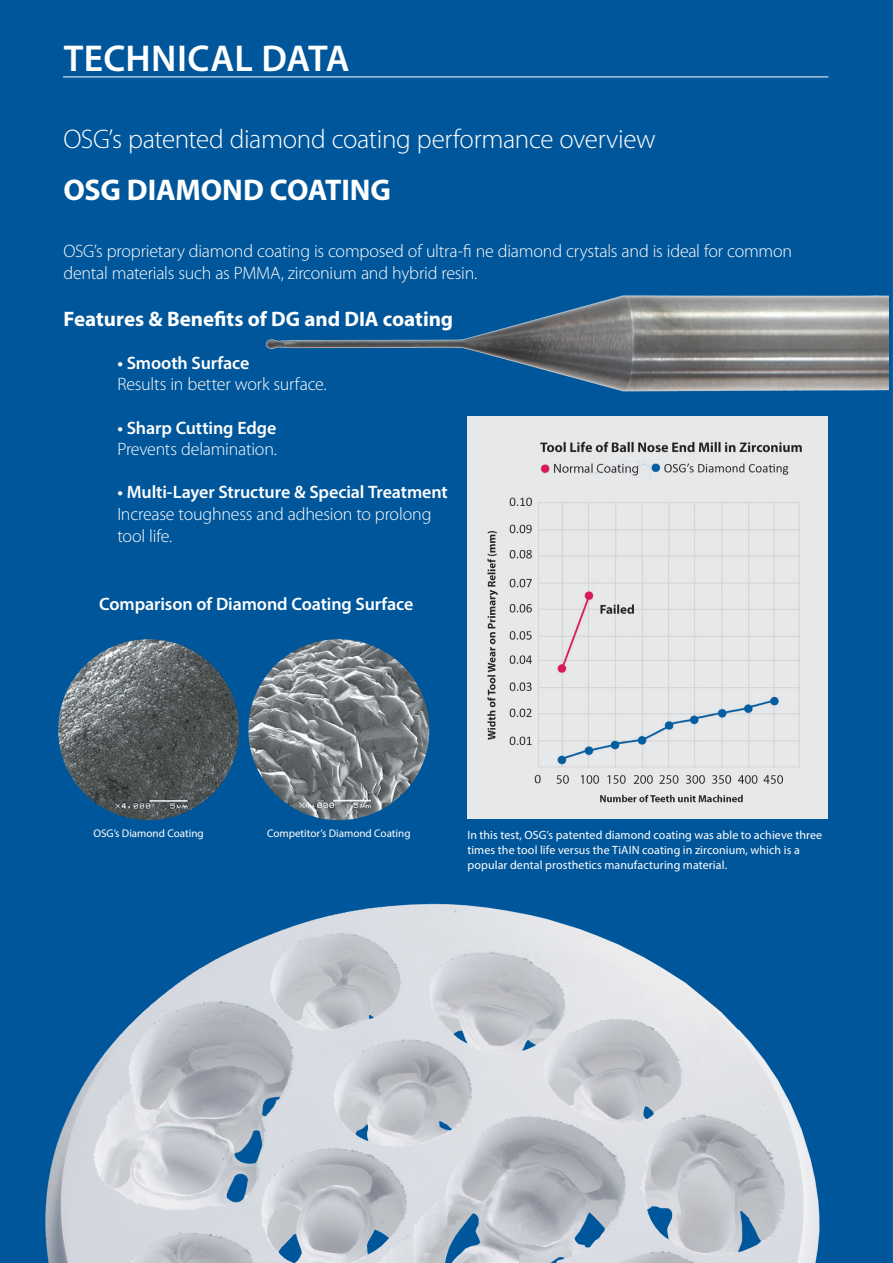
<style>
.page{position:relative;width:893px;height:1263px;background:#00569a}
.page>*{position:absolute;margin:0;border:0;box-sizing:border-box;transform-origin:0 0}
.t1{font:600 37.5px "Myriad Pro";letter-spacing:.005em;color:#fff}
.t2{font:700 30px "Myriad Pro";letter-spacing:-.005em;color:#fff}
.t3{font:300 27px "Myriad Pro";letter-spacing:-.015em;color:#fff}
.t4{font:700 21px "Myriad Pro";color:#fff}
.t5{font:300 18px "Myriad Pro";letter-spacing:-.015em;color:#fff}
.t6{font:600 18px "Myriad Pro";letter-spacing:-.005em;color:#fff}
.t7{font:12px "Myriad Pro";letter-spacing:.005em;color:#fff}
.t8{font:11.1px "Myriad Pro";color:#fff}
</style>
<div class="page">
<img style="left:243px;top:291px;width:646px;height:120px">
<img style="left:58px;top:639px;width:181px;height:181px;border-radius:90px">
<img style="left:248px;top:639px;width:181px;height:181px;border-radius:90px">
<img style="left:467px;top:416px;width:361px;height:402px">
<img style="left:33px;top:889px;width:802px;height:374px">
<hr style="left:63px;top:77px;width:765px;height:1px;background:#fff">
<p class="t1" style="left:64px;top:34px;width:287px">TECHNICAL DATA</p>
<p class="t3" style="left:63px;top:124px;width:594px">OSG’s patented diamond coating performance overview</p>
<p class="t2" style="left:63px;top:170px;width:329px">OSG DIAMOND COATING</p>
<p class="t5" style="left:63px;top:241px;width:730px">OSG’s proprietary diamond coating is composed of ultra-fi ne diamond crystals and is ideal for common</p>
<p class="t5" style="left:63px;top:263px;width:416px">dental materials such as PMMA, zirconium and hybrid resin.</p>
<p class="t4" style="left:63px;top:305px;width:391px">Features &amp; Benefits of DG and DIA coating</p>
<p class="t6" style="left:117px;top:351px;width:133px">• Smooth Surface</p>
<p class="t5" style="left:117px;top:374px;width:211px">Results in better work surface.</p>
<p class="t6" style="left:117px;top:416px;width:161px">• Sharp Cutting Edge</p>
<p class="t5" style="left:117px;top:439px;width:161px">Prevents delamination.</p>
<p class="t6" style="left:117px;top:481px;width:332px">• Multi-Layer Structure &amp; Special Treatment</p>
<p class="t5" style="left:117px;top:504px;width:316px">Increase toughness and adhesion to prolong</p>
<p class="t5" style="left:117px;top:526px;width:56px">tool life.</p>
<p class="t6" style="left:99px;top:592px;width:316px">Comparison of Diamond Coating Surface</p>
<p class="t8" style="left:93px;top:827px;width:112px">OSG’s Diamond Coating</p>
<p class="t8" style="left:267px;top:827px;width:145px">Competitor’s Diamond Coating</p>
<p class="t7" style="left:467px;top:827px;width:356px">In this test, OSG’s patented diamond coating was able to achieve three</p>
<p class="t7" style="left:467px;top:842px;width:334px">times the tool life versus the TiAIN coating in zirconium, which is a</p>
<p class="t7" style="left:467px;top:857px;width:261px">popular dental prosthetics manufacturing material.</p>
</div>
